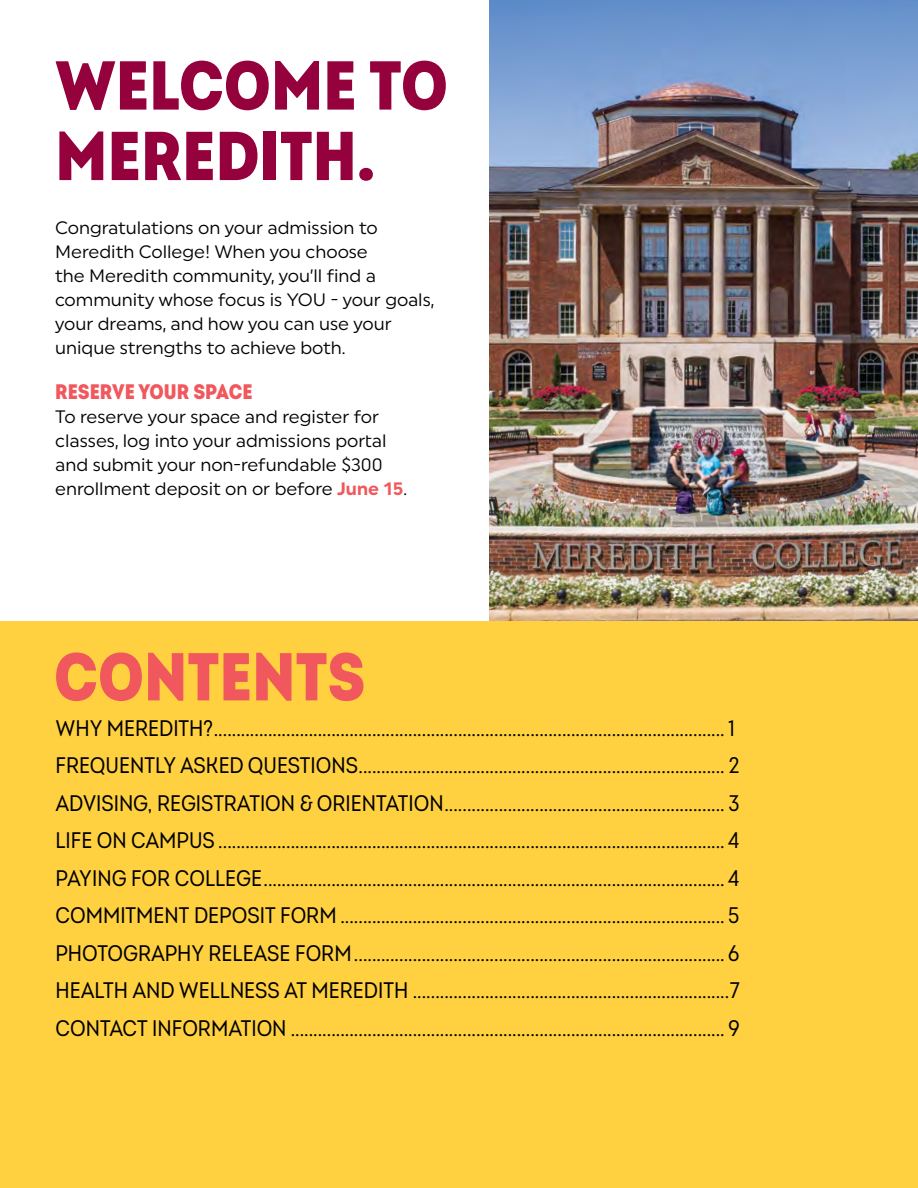
<style>
.page{position:relative;width:918px;height:1188px;background:#fff}
.page>*{position:absolute;margin:0;border:0;box-sizing:border-box;transform-origin:0 0}
.t1{font:900 69px/70.5px "Intro Cond";color:#95013d}
.t2{font:900 67.5px "Intro Cond";color:#f0585d}
.t3{font:22.5px "Intro Cond";color:#000}
.t4{font:900 21px "Intro Cond";color:#f0585d}
.t5{font:18px/24px "Uniform";color:#000}
.s1{font-weight:700;color:#f0585d}
</style>
<div class="page">
<img style="left:489px;top:0;width:429px;height:621px">
<div style="left:0;top:621px;width:918px;height:567px;background:#ffd140"></div>
<p class="t1" style="left:55px;top:50px;width:394px">WELCOME TO<br>MEREDITH.</p>
<p class="t5" style="left:55px;top:216px;width:381px">Congratulations on your admission to Meredith College! When you choose<br>the Meredith community, you’ll find a community whose focus is YOU - your goals, your dreams, and how you can use your unique strengths to achieve both.</p>
<p class="t4" style="left:55px;top:379px;width:199px">RESERVE YOUR SPACE</p>
<p class="t5" style="left:55px;top:405px;width:354px">To reserve your space and register for classes, log into your admissions portal and submit your non-refundable $300 enrollment deposit on or before <span class="s1">June 15</span>.</p>
<p class="t2" style="left:54px;top:634px;width:313px">CONTENTS</p>
<p class="t3" style="left:56px;top:715px;width:681px">WHY MEREDITH?................................................................................................................. 1</p>
<p class="t3" style="left:56px;top:752px;width:685px">FREQUENTLY ASKED QUESTIONS................................................................................. 2</p>
<p class="t3" style="left:56px;top:790px;width:686px">ADVISING, REGISTRATION &amp; ORIENTATION.............................................................. 3</p>
<p class="t3" style="left:56px;top:827px;width:686px">LIFE ON CAMPUS ................................................................................................................ 4</p>
<p class="t3" style="left:56px;top:865px;width:686px">PAYING FOR COLLEGE...................................................................................................... 4</p>
<p class="t3" style="left:56px;top:902px;width:686px">COMMITMENT DEPOSIT FORM ..................................................................................... 5</p>
<p class="t3" style="left:56px;top:940px;width:686px">PHOTOGRAPHY RELEASE FORM.................................................................................. 6</p>
<p class="t3" style="left:56px;top:977px;width:686px">HEALTH AND WELLNESS AT MEREDITH ......................................................................7</p>
<p class="t3" style="left:56px;top:1015px;width:686px">CONTACT INFORMATION ................................................................................................ 9</p>
</div>
